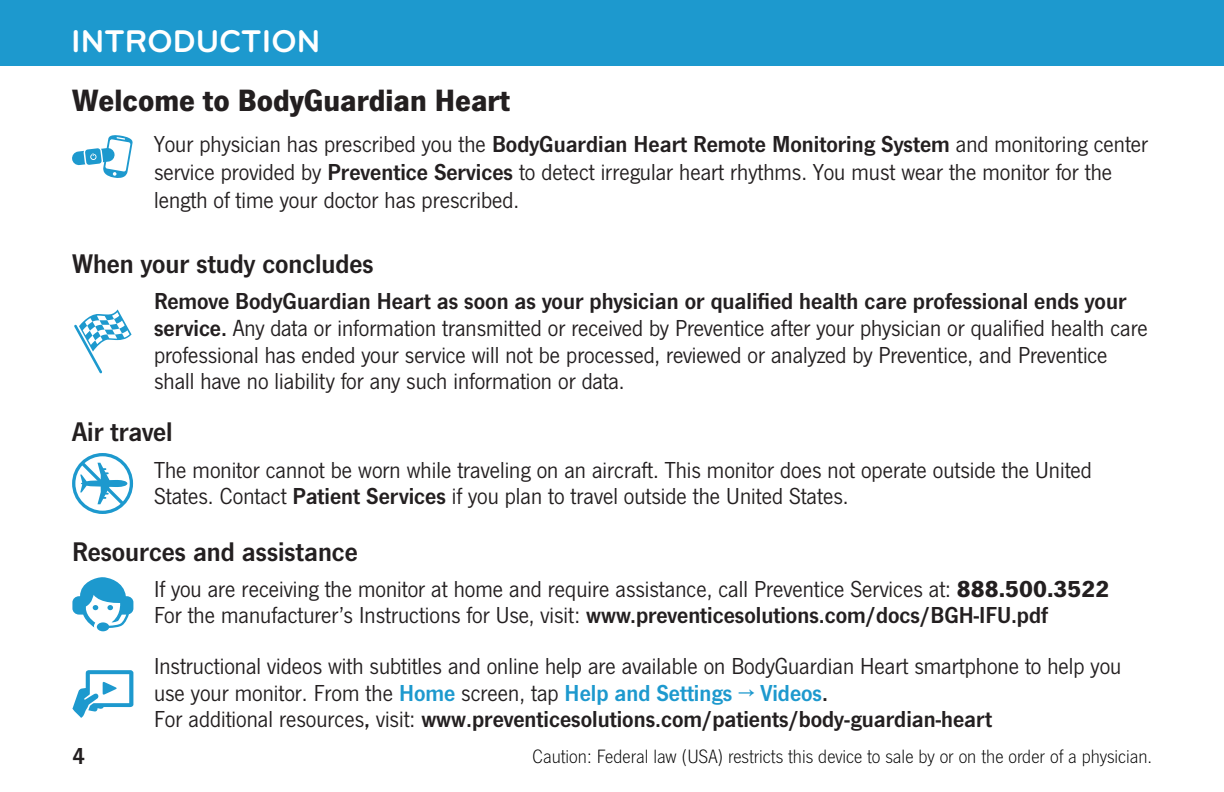
<style>
.page{position:relative;width:1224px;height:792px;background:#fff}
.page>*{position:absolute;margin:0;border:0;box-sizing:border-box;transform-origin:0 0}
.t1{font:700 32.6px "Bryant Pro";letter-spacing:.005em;color:#fff}
.t2{font:700 32px "News Got";color:#231f20}
.t3{font:28px "News Got Dem";color:#231f20}
.t4{font:24px/26.6px "News Got";color:#231f20}
.t5{font:24px "News Got Dem";color:#231f20}
.Note{font:300 20px "News Got";color:#000}
.s1{font-family:"News Got Dem"}
.s2{font-weight:700}
.s3{font-family:"News Got Dem";color:#1d99ce}
</style>
<div class="page">
<div style="left:0;top:0;width:1224px;height:65px;background:#1d99ce"></div>
<svg style="left:72px;top:135px;width:61px;height:43px"></svg>
<svg style="left:72px;top:670px;width:61px;height:48px"></svg>
<svg style="left:72px;top:577px;width:61px;height:54px"></svg>
<svg style="left:72px;top:453px;width:61px;height:61px"></svg>
<svg style="left:74px;top:309px;width:58px;height:65px"></svg>
<h1 class="t1" style="left:71px;top:21px;width:251px">INTRODUCTION</h1>
<p class="t2" style="left:72px;top:82px;width:439px">Welcome to BodyGuardian Heart</p>
<p class="t4" style="left:154px;top:130px;width:996px;line-height:28px">Your physician has prescribed you the <span class="s1">BodyGuardian Heart Remote Monitoring System</span> and monitoring center service provided by <span class="s1">Preventice Services</span> to detect irregular heart rhythms. You must wear the monitor for the length of time your doctor has prescribed.</p>
<p class="t3" style="left:72px;top:247px;width:303px">When your study concludes</p>
<p class="t4" style="left:154px;top:289px;width:995px"><span class="s1">Remove BodyGuardian Heart as soon as your physician or qualified health care professional ends your service.</span> Any data or information transmitted or received by Preventice after your physician or qualified health care professional has ended your service will not be processed, reviewed or analyzed by Preventice, and Preventice shall have no liability for any such information or data.</p>
<p class="t3" style="left:72px;top:415px;width:102px">Air travel</p>
<p class="t4" style="left:154px;top:457px;width:939px">The monitor cannot be worn while traveling on an aircraft. This monitor does not operate outside the United<br>States. Contact <span class="s1">Patient Services</span> if you plan to travel outside the United States.</p>
<p class="t3" style="left:72px;top:536px;width:287px">Resources and assistance</p>
<p class="t4" style="left:154px;top:576px;width:957px">If you are receiving the monitor at home and require assistance, call Preventice Services at: <span class="s2">888.500.3522<br></span>For the manufacturer’s Instructions for Use, visit: <span class="s1">www.preventicesolutions.com/docs/BGH-IFU.pdf</span></p>
<p class="t5" style="left:72px;top:742px;width:14px">4</p>
<p class="t4" style="left:154px;top:653px;width:969px">Instructional videos with subtitles and online help are available on BodyGuardian Heart smartphone to help you use your monitor. From the <span class="s3">Home</span> screen, tap <span class="s3">Help and Settings → Videos</span><span class="s1">.<br></span>For additional resources<span class="s1">,</span> visit: <span class="s1">www.preventicesolutions.com/patients/body-guardian-heart</span></p>
<p class="Note" style="left:533px;top:745px;width:621px">Caution: Federal law (USA) restricts this device to sale by or on the order of a physician.</p>
</div>
